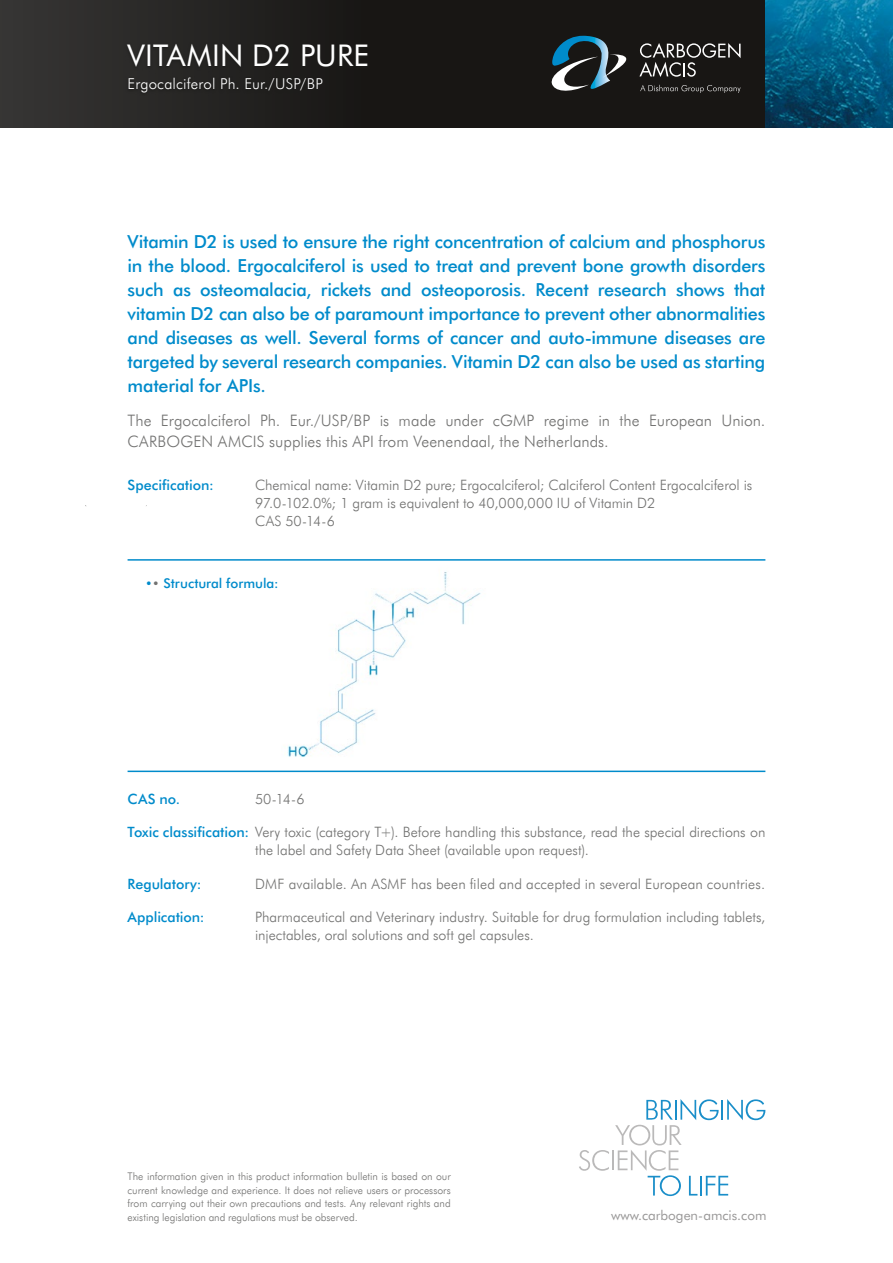
<style>
.page{position:relative;width:893px;height:1263px;background:#fff}
.page>*{position:absolute;margin:0;border:0;box-sizing:border-box;transform-origin:0 0}
.t1{font:30px "Futura BT";letter-spacing:.005em;color:#fff}
.t2{font:500 18px/24px "Futura BT";letter-spacing:-.015em;color:#008bcb;text-align:justify}
.t3{font:300 15.75px/21px "Futura BT";letter-spacing:.005em;color:#727271}
.t4{font:300 15px "Futura BT";letter-spacing:.015em;color:#fff}
.t5{font:300 14.25px/18px "Futura BT";letter-spacing:-.005em;color:#727271}
.t6{font:500 14.25px "Futura BT";letter-spacing:-.005em;color:#008bcb}
.t7{font:13.5px "Futura BT";color:#999898}
.t8{font:500 13.5px "Futura BT";letter-spacing:-.005em;color:#008bcb}
.t9{font:300 10.5px/13.5px "Futura BT";color:#727271;text-align:justify}
.s1{font-weight:400;font-size:12.75px}
.s2{font-weight:400;font-size:12.75px;color:#727271}
.s3{font-weight:500;color:#008bcb}
</style>
<div class="page">
<svg style="left:579px;top:1150px;width:30px;height:21px"></svg>
<hr style="left:612px;top:1150px;width:2px;height:20px;background:#b3b2b2">
<svg style="left:615px;top:1099px;width:150px;height:97px"></svg>
<svg style="left:0;top:0;width:765px;height:128px;background:#201e1c"></svg>
<img style="left:765px;top:0;width:128px;height:128px">
<svg style="left:549px;top:36px;width:192px;height:62px;background:#33393b"></svg>
<div style="left:124px;top:42px;width:246px;height:54px;background:#1d1d1b"></div>
<img style="left:287px;top:572px;width:194px;height:185px">
<hr style="left:128px;top:559px;width:637px;height:2px;background:#008bcb">
<hr style="left:128px;top:770px;width:637px;height:2px;background:#008bcb">
<h1 class="t1" style="left:128px;top:35px;width:243px">VITAMIN D2 PURE</h1>
<p class="t4" style="left:128px;top:73px;width:197px">Ergocalciferol Ph. Eur./USP/BP</p>
<p class="t2" style="left:128px;top:229px;width:639px">Vitamin D2 is used to ensure the right concentration of calcium and phosphorus in the blood. Ergocalciferol is used to treat and prevent bone growth disorders such as osteomalacia, rickets and osteoporosis. Recent research shows that vitamin D2 can also be of paramount importance to prevent other abnormalities and diseases as well. Several forms of cancer and auto-immune diseases are targeted by several research companies. Vitamin D2 can also be used as starting material for APIs.</p>
<p class="t3" style="left:128px;top:409px;width:639px">The Ergocalciferol Ph. Eur./USP/BP is made under cGMP regime in the European Union.<br>CARBOGEN AMCIS supplies this API from Veenendaal, the Netherlands.</p>
<p class="t6" style="left:128px;top:475px;width:88px">Specification:</p>
<p class="t5" style="left:255px;top:476px;width:499px">Chemical name: Vitamin D2 pure; Ergocalciferol; Calciferol Content Ergocalciferol is<br>97.0-102.0%; 1 gram is equivalent to 40,000,000 IU of Vitamin D2<br>CAS 50-14-6</p>
<p class="t8" style="left:145px;top:573px;width:135px"><span class="s1">•</span><span class="s2">•</span> Structural formula:</p>
<p class="t6" style="left:128px;top:789px;width:54px">CAS no.</p>
<p class="t5" style="left:255px;top:789px;width:51px">50-14-6</p>
<p class="t5" style="left:255px;top:823px;width:512px;text-indent:-128px"><span class="s3">Toxic classification:</span> Very toxic (category T+). Before handling this substance, read the special directions on the label and Safety Data Sheet (available upon request).</p>
<p class="t6" style="left:128px;top:874px;width:76px">Regulatory:</p>
<p class="t5" style="left:255px;top:874px;width:511px">DMF available. An ASMF has been filed and accepted in several European countries.</p>
<p class="t6" style="left:128px;top:907px;width:79px">Application:</p>
<p class="t5" style="left:255px;top:908px;width:512px">Pharmaceutical and Veterinary industry. Suitable for drug formulation including tablets, injectables, oral solutions and soft gel capsules.</p>
<p class="t9" style="left:128px;top:1169px;width:325px">The information given in this product information bulletin is based on our current knowledge and experience. It does not relieve users or processors from carrying out their own precautions and tests. Any relevant rights and existing legislation and regulations must be observed.</p>
<p class="t7" style="left:611px;top:1206px;width:157px">www.carbogen-amcis.com</p>
</div>
